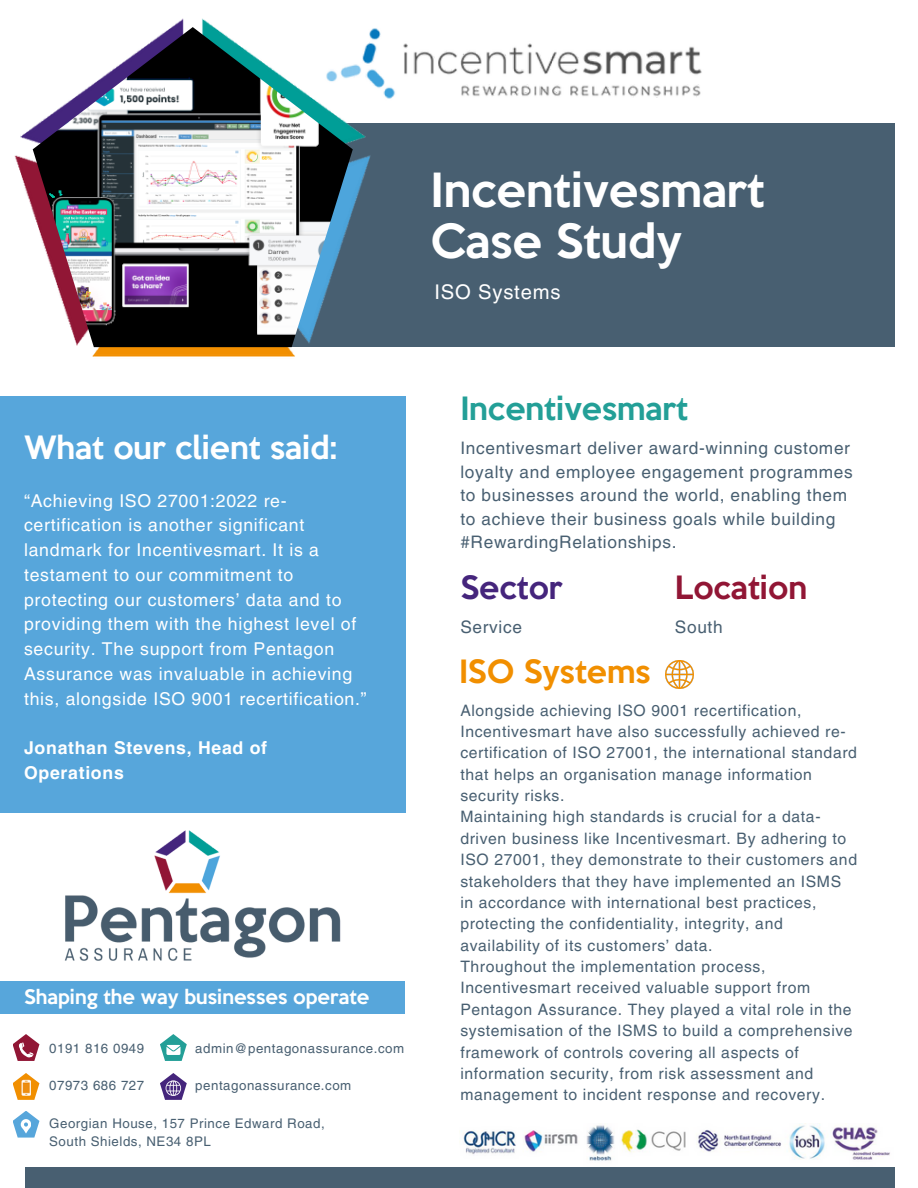
<style>
.page{position:relative;width:918px;height:1188px;background:#fff}
.page>*{position:absolute;margin:0;border:0;box-sizing:border-box;transform-origin:0 0}
.t1{font:500 43.05px/50.7px "Keep Calm";color:#fff}
.t2{font:500 29.4px "Keep Calm";color:#fff}
.t3{font:500 29.4px "Keep Calm";color:#239f97}
.t4{font:500 29.4px "Keep Calm";color:#f18f00}
.t5{font:500 29.4px "Keep Calm";color:#911635}
.t6{font:500 29.4px "Keep Calm";color:#45257c}
.t7{font:20.25px "Helvetica LT Pro";letter-spacing:.04em;color:#fff}
.t8{font:500 18.3px "Keep Calm";color:#fff}
.t9{font:17.7px/24.8px "Helvetica LT Pro";letter-spacing:.04em;color:#fff}
.t10{font:700 17.7px/24.8px "Helvetica LT Pro";letter-spacing:.04em;color:#fff}
.t11{font:17.25px/23.7px "Helvetica LT Pro";letter-spacing:.04em;color:#485f71}
.t12{font:15.75px/21.3px "Helvetica LT Pro";letter-spacing:.04em;color:#485f71}
.t13{font:13.35px/18.1px "Helvetica LT Pro";letter-spacing:.04em;color:#485f71}
</style>
<div class="page">
<div style="left:190px;top:123px;width:705px;height:224px;background:#485f71"></div>
<div style="left:25px;top:1167px;width:869px;height:21px;background:#485f71"></div>
<img style="left:14px;top:18px;width:357px;height:339px">
<img style="left:463px;top:1124px;width:427px;height:37px">
<svg style="left:13px;top:1073px;width:26px;height:27px"></svg>
<svg style="left:13px;top:1034px;width:26px;height:27px"></svg>
<img style="left:21px;top:1080px;width:10px;height:15px">
<svg style="left:13px;top:1111px;width:26px;height:27px"></svg>
<svg style="left:160px;top:1034px;width:27px;height:27px"></svg>
<svg style="left:160px;top:1073px;width:27px;height:27px"></svg>
<img style="left:665px;top:660px;width:29px;height:28px">
<img style="left:353px;top:27px;width:349px;height:74px">
<img style="left:33px;top:27px;width:320px;height:320px">
<div style="left:0;top:397px;width:405px;height:416px;background:#57a6db"></div>
<img style="left:64px;top:830px;width:277px;height:131px">
<div style="left:0;top:981px;width:405px;height:33px;background:#57a6db"></div>
<h5 class="t1" style="left:431px;top:169px;width:335px">Incentivesmart<br>Case Study</h5>
<h2 class="t7" style="left:434px;top:285px;width:128px">ISO Systems</h2>
<h6 class="t2" style="left:24px;top:436px;width:314px">What our client said:</h6>
<h2 class="t9" style="left:24px;top:490px;width:344px">“Achieving ISO 27001:2022 re&shy;certification is another significant landmark for Incentivesmart. It is a testament to our commitment to protecting our customers’ data and to providing them with the highest level of security. The support from Pentagon Assurance was invaluable in achieving this, alongside ISO 9001 recertification.”</h2>
<p class="t10" style="left:24px;top:737px;width:245px">Jonathan Stevens, Head of<br>Operations</p>
<p class="t8" style="left:24px;top:989px;width:347px">Shaping the way businesses operate</p>
<p class="t13" style="left:195px;top:1041px;width:210px">admin@pentagonassurance.com</p>
<p class="t13" style="left:195px;top:1078px;width:158px">pentagonassurance.com</p>
<p class="t13" style="left:49px;top:1041px;width:96px">0191 816 0949</p>
<p class="t13" style="left:49px;top:1078px;width:96px">07973 686 727</p>
<p class="t13" style="left:49px;top:1115px;width:277px">Georgian House, 157 Prince Edward Road,<br>South Shields, NE34 8PL</p>
<p class="t3" style="left:460px;top:397px;width:229px">Incentivesmart</p>
<h6 class="t11" style="left:460px;top:438px;width:394px">Incentivesmart deliver award-winning customer loyalty and employee engagement programmes to businesses around the world, enabling them to achieve their business goals while building #RewardingRelationships.</h6>
<h2 class="t6" style="left:460px;top:576px;width:104px">Sector</h2>
<h6 class="t5" style="left:675px;top:576px;width:134px">Location</h6>
<h2 class="t11" style="left:675px;top:616px;width:49px">South</h2>
<p class="t11" style="left:460px;top:616px;width:63px">Service</p>
<h4 class="t4" style="left:459px;top:659px;width:193px">ISO Systems</h4>
<h3 class="t12" style="left:460px;top:701px;width:398px">Alongside achieving ISO 9001 recertification, Incentivesmart have also successfully achieved re&shy;certification of ISO 27001, the international standard that helps an organisation manage information security risks.</h3>
<p class="t12" style="left:460px;top:808px;width:398px">Maintaining high standards is crucial for a data&shy;driven business like Incentivesmart. By adhering to ISO 27001, they demonstrate to their customers and stakeholders that they have implemented an ISMS in accordance with international best practices, protecting the confidentiality, integrity, and availability of its customers’ data.</p>
<p class="t12" style="left:460px;top:957px;width:394px">Throughout the implementation process, Incentivesmart received valuable support from Pentagon Assurance. They played a vital role in the systemisation of the ISMS to build a comprehensive framework of controls covering all aspects of information security, from risk assessment and management to incident response and recovery.</p>
</div>
